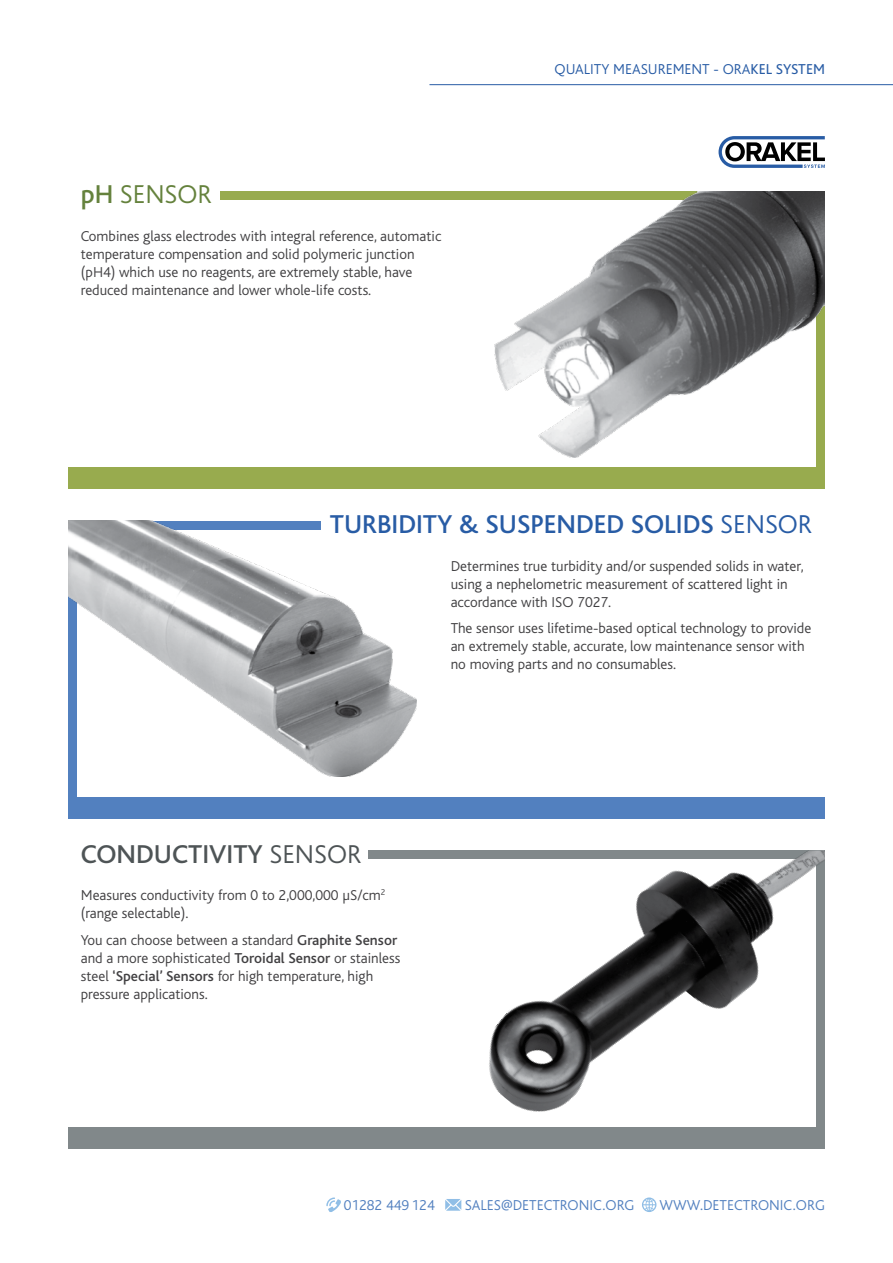
<style>
.page{position:relative;width:893px;height:1263px;background:#fff}
.page>*{position:absolute;margin:0;border:0;box-sizing:border-box;transform-origin:0 0}
.t1{font:500 27px "Bliss";color:#285ca5}
.t2{font:500 27px "Bliss";color:#4e5456}
.t3{font:300 27px "Bliss";color:#65823d}
.t4{font:300 15px/18px "Bliss";color:#414042}
.t5{font:300 15px "Bliss";color:#5280bf}
.t6{font:300 15px "Bliss";color:#285ca5}
.s1{font-weight:500}
.s2{font-weight:400}
.s3{font-weight:300}
</style>
<div class="page">
<svg style="left:718px;top:136px;width:107px;height:32px"></svg>
<div style="left:68px;top:468px;width:757px;height:21px;background:#98ab4e"></div>
<div style="left:221px;top:191px;width:604px;height:9px;background:#98ab4e"></div>
<div style="left:816px;top:191px;width:9px;height:298px;background:#98ab4e"></div>
<img style="left:495px;top:191px;width:330px;height:267px">
<div style="left:68px;top:1127px;width:757px;height:21px;background:#81888a"></div>
<div style="left:369px;top:850px;width:456px;height:9px;background:#81888a"></div>
<div style="left:816px;top:850px;width:9px;height:298px;background:#81888a"></div>
<img style="left:489px;top:850px;width:336px;height:262px">
<div style="left:68px;top:797px;width:757px;height:22px;background:#5280bf"></div>
<div style="left:68px;top:521px;width:9px;height:298px;background:#5280bf"></div>
<img style="left:68px;top:521px;width:349px;height:255px">
<hr style="left:429px;top:84px;width:464px;height:1px;background:#285ca5">
<svg style="left:326px;top:1197px;width:15px;height:15px"></svg>
<svg style="left:445px;top:1199px;width:16px;height:12px"></svg>
<svg style="left:642px;top:1197px;width:14px;height:15px"></svg>
<h1 class="t3" style="left:81px;top:182px;width:133px"><span class="s1">pH</span> SENSOR</h1>
<p class="t4" style="left:81px;top:228px;width:362px">Combines glass electrodes with integral reference, automatic temperature compensation and solid polymeric junction (pH4) which use no reagents, are extremely stable, have reduced maintenance and lower whole-life costs.</p>
<p class="t6" style="left:554px;top:62px;width:272px">QUALITY MEASUREMENT - ORA<span class="s2">KEL SYSTEM</span></p>
<h1 class="t1" style="left:330px;top:514px;width:484px">TURBIDITY &amp; SUSPENDED SOLIDS <span class="s3">SENSOR</span></h1>
<p class="t4" style="left:451px;top:558px;width:354px">Determines true turbidity and/or suspended solids in water, using a nephelometric measurement of scattered light in accordance with ISO 7027.</p>
<p class="t4" style="left:451px;top:620px;width:362px">The sensor uses lifetime-based optical technology to provide an extremely stable, accurate, low maintenance sensor with no moving parts and no consumables.</p>
<h1 class="t2" style="left:81px;top:843px;width:282px">CONDUCTIVITY <span class="s3">SENSOR</span></h1>
<p class="t4" style="left:81px;top:887px;width:306px">Measures conductivity from 0 to 2,000,000 µS/cm<sup>2 </sup>(range selectable).</p>
<p class="t4" style="left:81px;top:932px;width:321px">You can choose between a standard <span class="s1">Graphite Sensor </span>and a more sophisticated <span class="s1">Toroidal Sensor</span> or stainless steel <span class="s1">‘Special’ Sensors</span> for high temperature, high pressure applications.</p>
<p class="t5" style="left:344px;top:1198px;width:92px">01282 449 124</p>
<p class="t5" style="left:465px;top:1198px;width:171px">SALES@DETECTRONIC.ORG</p>
<p class="t5" style="left:659px;top:1198px;width:167px">WWW.DETECTRONIC.ORG</p>
</div>
